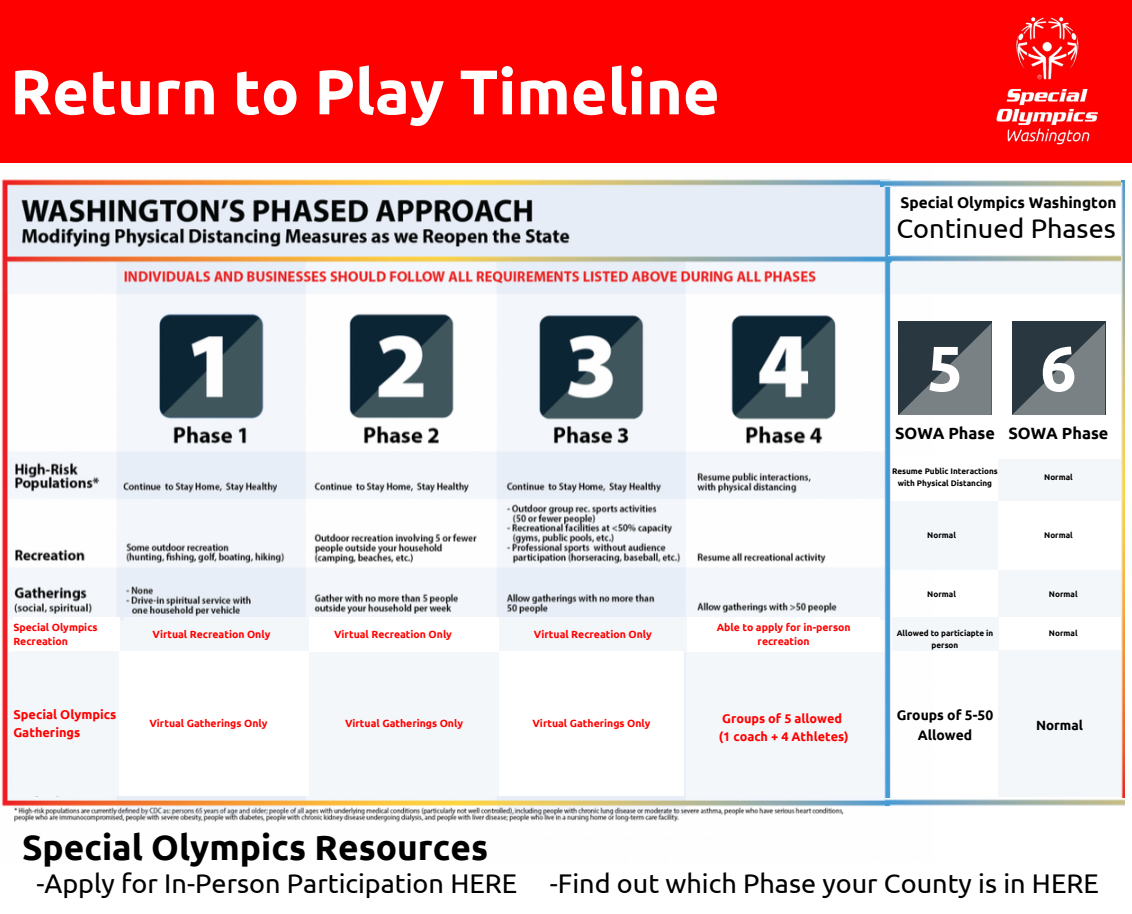
<style>
.page{position:relative;width:1132px;height:914px;background:#fff}
.page>*{position:absolute;margin:0;border:0;box-sizing:border-box;transform-origin:0 0}
.t1{font:700 63.6px "Ubuntu";color:#fff}
.t2{font:700 63px "Ubuntu";color:#fff}
.t3{font:700 35.25px "Ubuntu";color:#000}
.t4{font:27px "Ubuntu";color:#000}
.t5{font:700 16.35px "Ubuntu";color:#000}
.t6{font:700 15.45px "Ubuntu";color:#000}
.t7{font:700 13.8px/19.2px "Ubuntu";color:#000;text-align:center}
.t8{font:700 13.35px "Ubuntu";color:#000}
.t9{font:700 12.75px/17.5px "Ubuntu";color:#f00}
.t10{font:700 12.6px/17.4px "Ubuntu";color:#f00}
.t11{font:700 10.5px/14.4px "Ubuntu";color:#f00}
.t12{font:700 8.1px/11.2px "Ubuntu";color:#000;text-align:center}
</style>
<div class="page">
<img style="left:1px;top:179px;width:932px;height:643px">
<img style="left:888px;top:255px;width:232px;height:7px">
<div style="left:309px;top:651px;width:190px;height:145px;background:#f4f7fa"></div>
<div style="left:13px;top:617px;width:106px;height:34px;background:#fff"></div>
<div style="left:687px;top:651px;width:192px;height:145px;background:#f4f7fa"></div>
<div style="left:309px;top:617px;width:190px;height:34px;background:#fff"></div>
<div style="left:687px;top:617px;width:192px;height:34px;background:#fff"></div>
<div style="left:124px;top:617px;width:185px;height:34px;background:#f4f7fa"></div>
<div style="left:499px;top:617px;width:187px;height:34px;background:#f4f7fa"></div>
<div style="left:13px;top:651px;width:107px;height:144px;background:#f4f7fa"></div>
<div style="left:119px;top:651px;width:189px;height:145px;background:#fff"></div>
<div style="left:499px;top:651px;width:184px;height:145px;background:#fff"></div>
<div style="left:891px;top:500px;width:106px;height:70px;background:#f4f7fa"></div>
<div style="left:891px;top:454px;width:107px;height:46px;background:#fff"></div>
<div style="left:998px;top:459px;width:122px;height:41px;background:#f4f7fa"></div>
<div style="left:998px;top:570px;width:122px;height:47px;background:#f4f7fa"></div>
<div style="left:891px;top:617px;width:107px;height:33px;background:#f4f7fa"></div>
<div style="left:998px;top:650px;width:122px;height:146px;background:#f4f7fa"></div>
<svg style="left:898px;top:323px;width:93px;height:92px;background:#4f5b62"></svg>
<svg style="left:1012px;top:323px;width:92px;height:92px;background:#4f5b61"></svg>
<img style="left:879px;top:180px;width:241px;height:7px">
<img style="left:1120px;top:180px;width:5px;height:618px">
<img style="left:885px;top:799px;width:240px;height:6px">
<div style="left:891px;top:262px;width:229px;height:32px;background:#f4f7fa"></div>
<div style="left:0;top:0;width:1130px;height:163px;background:#f00"></div>
<img style="left:996px;top:17px;width:102px;height:128px">
<h2 class="t2" style="left:10px;top:56px;width:710px">Return to Play Timeline</h2>
<h3 class="t6" style="left:900px;top:194px;width:218px">Special Olympics Washington</h3>
<h3 class="t4" style="left:896px;top:212px;width:221px">Continued Phases</h3>
<p class="t11" style="left:13px;top:619px;width:86px">Special Olympics<br>Recreation</p>
<p class="t11" style="left:152px;top:627px;width:119px">Virtual Recreation Only</p>
<p class="t11" style="left:334px;top:627px;width:119px">Virtual Recreation Only</p>
<p class="t11" style="left:534px;top:627px;width:119px">Virtual Recreation Only</p>
<p class="t11" style="left:716px;top:619px;width:135px;text-align:center">Able to apply for in-person recreation</p>
<p class="t9" style="left:13px;top:706px;width:104px">Special Olympics<br>Gatherings</p>
<p class="t11" style="left:149px;top:716px;width:119px">Virtual Gatherings Only</p>
<p class="t11" style="left:345px;top:716px;width:119px">Virtual Gatherings Only</p>
<p class="t11" style="left:532px;top:716px;width:119px">Virtual Gatherings Only</p>
<p class="t10" style="left:718px;top:710px;width:131px">Groups of 5 allowed (1 coach + 4 Athletes)</p>
<h3 class="t3" style="left:22px;top:827px;width:467px">Special Olympics Resources</h3>
<h1 class="t1" style="left:926px;top:332px;width:151px">5 6</h1>
<h3 class="t5" style="left:894px;top:423px;width:215px">SOWA Phase SOWA Phase</h3>
<p class="t12" style="left:891px;top:466px;width:107px">Resume Public Interactions with Physical Distancing</p>
<p class="t12" style="left:1043px;top:471px;width:30px">Normal</p>
<p class="t12" style="left:927px;top:530px;width:30px">Normal</p>
<p class="t12" style="left:1043px;top:530px;width:30px">Normal</p>
<p class="t12" style="left:927px;top:588px;width:30px">Normal</p>
<p class="t12" style="left:1048px;top:588px;width:30px">Normal</p>
<p class="t12" style="left:896px;top:628px;width:98px">Allowed to particiapte in person</p>
<p class="t12" style="left:1048px;top:628px;width:30px">Normal</p>
<h3 class="t7" style="left:896px;top:705px;width:98px">Groups of 5-50<br>Allowed</h3>
<p class="t8" style="left:1035px;top:717px;width:48px">Normal</p>
<h3 class="t4" style="left:36px;top:868px;width:482px">-Apply for In-Person Participation HERE</h3>
<h3 class="t4" style="left:549px;top:868px;width:550px">-Find out which Phase your County is in HERE</h3>
</div>
